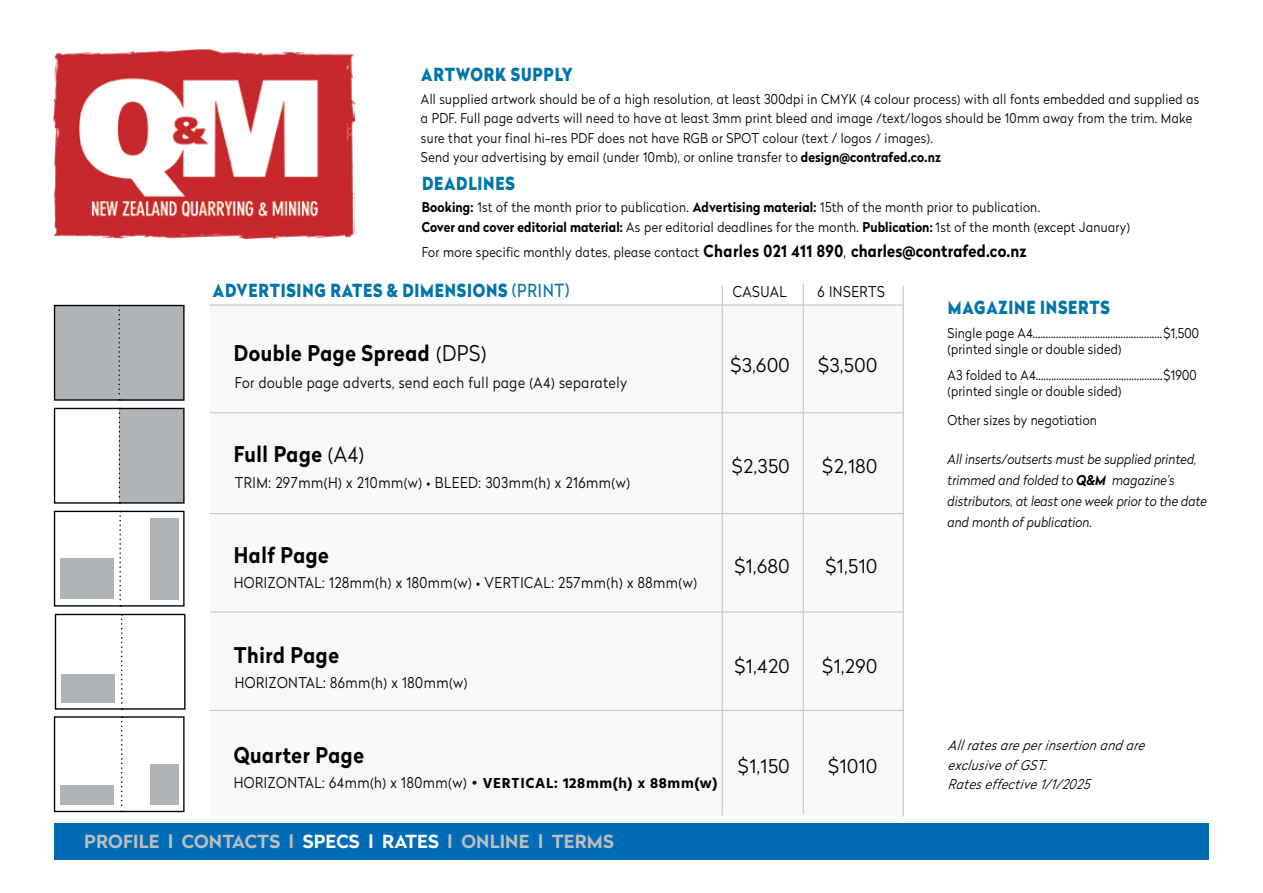
<style>
.page{position:relative;width:1263px;height:893px;background:#fff}
.page>*{position:absolute;margin:0;border:0;box-sizing:border-box;transform-origin:0 0}
.t1{font:700 21.6px "Radikal";letter-spacing:.03em;color:#000;scale:.9 1}
.t2{font:300 18.9px "Radikal";letter-spacing:.03em;color:#000}
.t3{font:900 18px "Radikal";letter-spacing:.05em;color:#0075a9;scale:.85 1}
.t4{font:700 18px "Radikal";letter-spacing:.01em;color:#bcbec0}
.t5{font:300 14.85px "Radikal";letter-spacing:.04em;color:#000;scale:.9 1}
.t6{font:300 13.5px/19.5px "Radikal";letter-spacing:.03em;color:#000;scale:.9 1}
.t7{font:italic 300 13.5px/21px "Radikal";letter-spacing:.01em;color:#000;scale:.9 1}
.s1{font-weight:700}
.s2{font-weight:700;font-size:16.5px}
.s3{font-size:16.5px}
.s4{font-weight:400}
.s5{font-weight:300}
.s6{font-family:"Hind";font-weight:700}
.s7{color:#fff}
</style>
<div class="page">
<div style="left:119px;top:410px;width:65px;height:93px;background:#b1b4b6"></div>
<div style="left:54px;top:306px;width:66px;height:94px;background:#b1b4b6"></div>
<div style="left:120px;top:306px;width:64px;height:95px;background:#b1b4b6"></div>
<div style="left:54px;top:824px;width:1155px;height:36px;background:#006bb7"></div>
<div style="left:210px;top:304px;width:694px;height:512px;background:#f8f8f9"></div>
<hr style="left:210px;top:412px;width:694px;height:1px;background:#cac9c1">
<hr style="left:210px;top:513px;width:694px;height:1px;background:#cac9c1">
<hr style="left:210px;top:611px;width:694px;height:2px;background:#cac9c1">
<hr style="left:210px;top:710px;width:694px;height:1px;background:#cac9c1">
<hr style="left:209px;top:304px;width:694px;height:2px;background:#cac9c1">
<hr style="left:722px;top:285px;width:1px;height:530px;background:#cac9c1">
<hr style="left:803px;top:284px;width:1px;height:530px;background:#cac9c1">
<hr style="left:902px;top:286px;width:2px;height:530px;background:#cac9c1">
<div style="left:54px;top:305px;width:131px;height:96px;border:1px solid #000"></div>
<div style="left:54px;top:408px;width:131px;height:96px;border:1px solid #000"></div>
<div style="left:54px;top:511px;width:131px;height:96px;border:1px solid #000"></div>
<div style="left:60px;top:559px;width:53px;height:40px;background:#b1b4b6"></div>
<div style="left:150px;top:518px;width:28px;height:81px;background:#b1b4b6"></div>
<div style="left:55px;top:614px;width:130px;height:96px;border:1px solid #000"></div>
<div style="left:61px;top:674px;width:53px;height:28px;background:#b1b4b6"></div>
<div style="left:54px;top:716px;width:131px;height:96px;border:1px solid #000"></div>
<div style="left:60px;top:784px;width:53px;height:20px;background:#b1b4b6"></div>
<div style="left:150px;top:764px;width:28px;height:41px;background:#b1b4b6"></div>
<svg style="left:118px;top:305px;width:2px;height:96px"></svg>
<svg style="left:119px;top:408px;width:1px;height:96px"></svg>
<svg style="left:119px;top:511px;width:2px;height:96px"></svg>
<svg style="left:121px;top:614px;width:2px;height:96px"></svg>
<svg style="left:121px;top:716px;width:2px;height:96px"></svg>
<img style="left:54px;top:50px;width:300px;height:188px">
<h3 class="t3" style="left:421px;top:61px;width:180px">ARTWORK SUPPLY</h3>
<p class="t6" style="left:421px;top:89px;width:866px">All supplied artwork should be of a high resolution, at least 300dpi in CMYK (4 colour process) with all fonts embedded and supplied as a PDF. Full page adverts will need to have at least 3mm print bleed and image /text/logos should be 10mm away from the trim. Make sure that your final hi-res PDF does not have RGB or SPOT colour (text / logos / images).<br>Send your advertising by email (under 10mb), or online transfer to <span class="s1">design@contrafed.co.nz</span></p>
<h3 class="t3" style="left:422px;top:169px;width:111px">DEADLINES</h3>
<p class="t6" style="left:422px;top:197px;width:789px"><span class="s1">Booking:</span> 1st of the month prior to publication. <span class="s1">Advertising material:</span> 15th of the month prior to publication.<br><span class="s1">Cover and cover editorial material:</span> As per editorial deadlines for the month. <span class="s1">Publication:</span> 1st of the month (except January)</p>
<p class="t6" style="left:422px;top:242px;width:674px">For more specific monthly dates, please contact <span class="s2">Charles 021 411 890</span><span class="s3">,</span> <span class="s2">charles@contrafed.co.nz</span></p>
<h3 class="t3" style="left:213px;top:277px;width:421px">ADVERTISING RATES &amp; DIMENSIONS <span class="s4">(PRINT)</span></h3>
<p class="t5" style="left:733px;top:281px;width:62px">CASUAL</p>
<p class="t5" style="left:817px;top:281px;width:76px">6 INSERTS</p>
<h1 class="t1" style="left:234px;top:337px;width:282px">Double Page Spread <span class="s5">(DPS)</span></h1>
<h2 class="t2" style="left:730px;top:352px;width:61px">$3,600</h2>
<h2 class="t2" style="left:818px;top:352px;width:61px">$3,500</h2>
<p class="t5" style="left:235px;top:372px;width:438px">For double page adverts, send each full page (A4) separately</p>
<h1 class="t1" style="left:234px;top:439px;width:146px">Full Page <span class="s5">(A4)</span></h1>
<h2 class="t2" style="left:732px;top:453px;width:59px">$2,350</h2>
<h2 class="t2" style="left:822px;top:453px;width:57px">$2,180</h2>
<p class="t5" style="left:235px;top:472px;width:441px">TRIM: 297mm(H) x 210mm(w) • BLEED: 303mm(h) x 216mm(w)</p>
<h1 class="t1" style="left:234px;top:539px;width:107px">Half Page</h1>
<h2 class="t2" style="left:734px;top:553px;width:57px">$1,680</h2>
<h2 class="t2" style="left:825px;top:553px;width:53px">$1,510</h2>
<p class="t5" style="left:234px;top:572px;width:516px">HORIZONTAL: 128mm(h) x 180mm(w) • VERTICAL: 257mm(h) x 88mm(w)</p>
<h1 class="t1" style="left:234px;top:639px;width:119px">Third Page</h1>
<h2 class="t2" style="left:734px;top:653px;width:57px">$1,420</h2>
<h2 class="t2" style="left:822px;top:653px;width:57px">$1,290</h2>
<p class="t5" style="left:235px;top:672px;width:260px">HORIZONTAL: 86mm(h) x 180mm(w)</p>
<h1 class="t1" style="left:234px;top:739px;width:146px">Quarter Page</h1>
<h2 class="t2" style="left:738px;top:753px;width:53px">$1,150</h2>
<h2 class="t2" style="left:828px;top:753px;width:50px">$1010</h2>
<p class="t5" style="left:234px;top:772px;width:539px">HORIZONTAL: 64mm(h) x 180mm(w) <span class="s6">• VERTICAL: 128mm(h) x 88mm(w)</span></p>
<h3 class="t4" style="left:84px;top:828px;width:531px">PROFILE l CONTACTS l <span class="s7">SPECS l RATES</span> l ONLINE l TERMS</h3>
<h3 class="t3" style="left:948px;top:294px;width:192px">MAGAZINE INSERTS</h3>
<p class="t6" style="left:947px;top:324px;width:281px;line-height:16.5px">Single page A4..................................................$1,500 (printed single or double sided)</p>
<p class="t6" style="left:947px;top:366px;width:278px;line-height:16.5px">A3 folded to A4.................................................$1900 (printed single or double sided)</p>
<p class="t6" style="left:947px;top:410px;width:167px">Other sizes by negotiation</p>
<p class="t7" style="left:947px;top:448px;width:290px">All inserts/outserts must be supplied printed, trimmed and folded to <span class="s1">Q&amp;M</span> magazine’s distributors, at least one week prior to the date and month of publication.</p>
<p class="t7" style="left:948px;top:735px;width:223px;line-height:19.5px">Allrates are perinsertion and are exclusive of GST.<br>Rates effective 1/1/2025</p>
</div>
